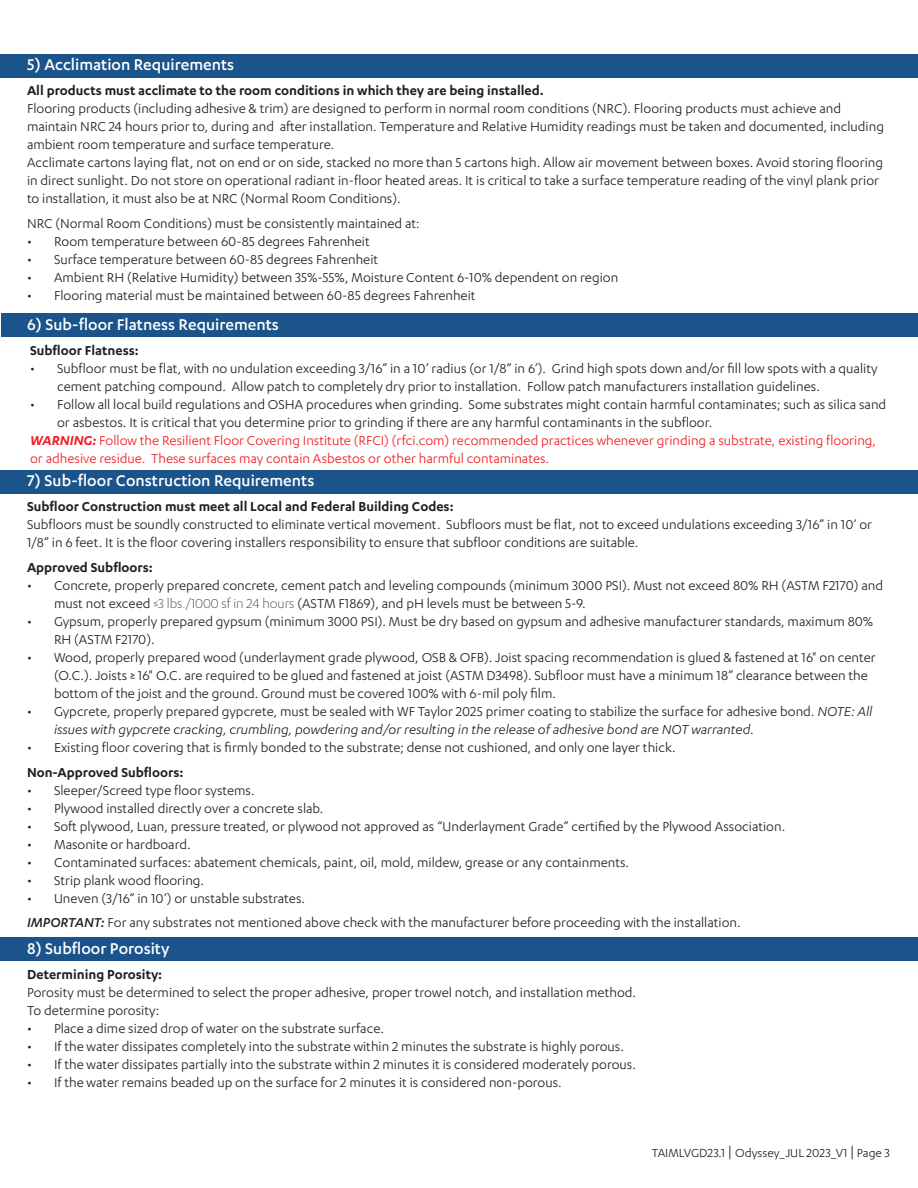
<style>
.page{position:relative;width:918px;height:1188px;background:#fff}
.page>*{position:absolute;margin:0;border:0;box-sizing:border-box;transform-origin:0 0}
.t1{font:500 18px "Karbon";color:#fff}
.t2{font:15px/18px "Karbon";color:#231f20}
.t3{font:600 15px "Karbon";color:#231f20}
.t4{font:15px/18px "Karbon";color:#ee1d23}
.t5{font:13.5px "Karbon";color:#231f20}
.s1{font-weight:600;font-style:italic}
.s2{font-weight:300}
.s3{font-style:italic}
.s4{font-weight:500;font-style:italic}
.s5{font-size:16.5px}
</style>
<div class="page">
<div style="left:0;top:54px;width:918px;height:24px;background:#1b548b"></div>
<div style="left:0;top:470px;width:918px;height:23px;background:#1b548b"></div>
<div style="left:2px;top:313px;width:916px;height:24px;background:#1b548b"></div>
<div style="left:0;top:937px;width:918px;height:24px;background:#1b548b"></div>
<p class="t1" style="left:27px;top:55px;width:209px">5) Acclimation Requirements</p>
<p class="t3" style="left:27px;top:82px;width:518px">All products must acclimate to the room conditions in which they are being installed.</p>
<p class="t2" style="left:27px;top:99px;width:859px">Flooring products (including adhesive &amp; trim) are designed to perform in normal room conditions (NRC). Flooring products must achieve and maintain NRC 24 hours prior to, during and after installation. Temperature and Relative Humidity readings must be taken and documented, including ambient room temperature and surface temperature.</p>
<p class="t2" style="left:27px;top:153px;width:858px">Acclimate cartons laying flat, not on end or on side, stacked no more than 5 cartons high. Allow air movement between boxes. Avoid storing flooring in direct sunlight. Do not store on operational radiant in-floor heated areas. It is critical to take a surface temperature reading of the vinyl plank prior to installation, it must also be at NRC (Normal Room Conditions).</p>
<p class="t2" style="left:27px;top:214px;width:394px">NRC (Normal Room Conditions) must be consistently maintained at:</p>
<p class="t2" style="left:27px;top:232px;width:344px">• Room temperature between 60-85 degrees Fahrenheit</p>
<p class="t2" style="left:27px;top:250px;width:353px">• Surface temperature between 60-85 degrees Fahrenheit</p>
<p class="t2" style="left:27px;top:268px;width:593px">• Ambient RH (Relative Humidity) between 35%-55%, Moisture Content 6-10% dependent on region</p>
<p class="t2" style="left:27px;top:286px;width:450px">• Flooring material must be maintained between 60-85 degrees Fahrenheit</p>
<p class="t1" style="left:27px;top:314px;width:254px">6) Sub-floor Flatness Requirements</p>
<p class="t3" style="left:30px;top:342px;width:110px">Subfloor Flatness:</p>
<p class="t2" style="left:57px;top:359px;width:822px;text-indent:-27px">• Subfloor must be flat, with no undulation exceeding 3/16” in a 10’ radius (or 1/8” in 6’). Grind high spots down and/or fill low spots with a quality cement patching compound. Allow patch to completely dry prior to installation. Follow patch manufacturers installation guidelines.</p>
<p class="t2" style="left:57px;top:395px;width:831px;text-indent:-27px">• Follow all local build regulations and OSHA procedures when grinding. Some substrates might contain harmful contaminates; such as silica sand or asbestos. It is critical that you determine prior to grinding if there are any harmful contaminants in the subfloor.</p>
<p class="t4" style="left:30px;top:431px;width:848px"><span class="s1">WARNING:</span> Follow the Resilient Floor Covering Institute (RFCI) (rfci.com) recommended practices whenever grinding a substrate, existing flooring, or adhesive residue. These surfaces may contain Asbestos or other harmful contaminates.</p>
<p class="t3" style="left:27px;top:498px;width:428px">Subfloor Construction must meet all Local and Federal Building Codes:</p>
<p class="t2" style="left:27px;top:515px;width:847px">Subfloors must be soundly constructed to eliminate vertical movement. Subfloors must be flat, not to exceed undulations exceeding 3/16” in 10’ or<br>1/8” in 6 feet. It is the floor covering installers responsibility to ensure that subfloor conditions are suitable.</p>
<p class="t3" style="left:27px;top:559px;width:127px">Approved Subfloors:</p>
<p class="t2" style="left:54px;top:576px;width:831px;text-indent:-27px">• Concrete, properly prepared concrete, cement patch and leveling compounds (minimum 3000 PSI). Must not exceed 80% RH (ASTM F2170) and must not exceed <span class="s2">≤3 lbs./1000 sf in 24 hours</span> (ASTM F1869), and pH levels must be between 5-9.</p>
<p class="t2" style="left:54px;top:612px;width:821px;text-indent:-27px">• Gypsum, properly prepared gypsum (minimum 3000 PSI). Must be dry based on gypsum and adhesive manufacturer standards, maximum 80%<br>RH (ASTM F2170).</p>
<p class="t2" style="left:54px;top:648px;width:823px;text-indent:-27px">• Wood, properly prepared wood (underlayment grade plywood, OSB &amp; OFB). Joist spacing recommendation is glued &amp; fastened at 16" on center (O.C.). Joists ≥ 16" O.C. are required to be glued and fastened at joist (ASTM D3498). Subfloor must have a minimum 18” clearance between the bottom of the joist and the ground. Ground must be covered 100% with 6-mil poly film.</p>
<p class="t2" style="left:54px;top:702px;width:820px;text-indent:-27px">• Gypcrete, properly prepared gypcrete, must be sealed with WF Taylor 2025 primer coating to stabilize the surface for adhesive bond. <span class="s3">NOTE: All issues with gypcrete cracking, crumbling, powdering and/or resulting in the release of adhesive bond are NOT warranted.</span></p>
<p class="t2" style="left:27px;top:738px;width:650px">• Existing floor covering that is firmly bonded to the substrate; dense not cushioned, and only one layer thick.</p>
<p class="t3" style="left:27px;top:764px;width:158px">Non-Approved Subfloors:</p>
<p class="t2" style="left:27px;top:781px;width:229px">• Sleeper/Screed type floor systems.</p>
<p class="t2" style="left:27px;top:799px;width:298px">• Plywood installed directly over a concrete slab.</p>
<p class="t2" style="left:27px;top:817px;width:760px">• Soft plywood, Luan, pressure treated, or plywood not approved as “Underlayment Grade” certified by the Plywood Association.</p>
<p class="t2" style="left:27px;top:835px;width:165px">• Masonite or hardboard.</p>
<p class="t2" style="left:27px;top:853px;width:604px">• Contaminated surfaces: abatement chemicals, paint, oil, mold, mildew, grease or any containments.</p>
<p class="t2" style="left:27px;top:871px;width:179px">• Strip plank wood flooring.</p>
<p class="t2" style="left:27px;top:889px;width:280px">• Uneven (3/16” in 10’) or unstable substrates.</p>
<p class="t2" style="left:27px;top:913px;width:715px"><span class="s4">IMPORTANT:</span> For any substrates not mentioned above check with the manufacturer before proceeding with the installation.</p>
<p class="t3" style="left:27px;top:966px;width:137px">Determining Porosity:</p>
<p class="t2" style="left:27px;top:983px;width:611px">Porosity must be determined to select the proper adhesive, proper trowel notch, and installation method.</p>
<p class="t2" style="left:27px;top:1001px;width:134px">To determine porosity:</p>
<p class="t2" style="left:27px;top:1019px;width:358px">• Place a dime sized drop of water on the substrate surface.</p>
<p class="t2" style="left:27px;top:1037px;width:598px">• If the water dissipates completely into the substrate within 2 minutes the substrate is highly porous.</p>
<p class="t2" style="left:27px;top:1055px;width:611px">• If the water dissipates partially into the substrate within 2 minutes it is considered moderately porous.</p>
<p class="t2" style="left:27px;top:1073px;width:536px">• If the water remains beaded up on the surface for 2 minutes it is considered non-porous.</p>
<p class="t1" style="left:27px;top:471px;width:289px">7) Sub-floor Construction Requirements</p>
<p class="t1" style="left:27px;top:938px;width:144px">8) Subfloor Porosity</p>
<p class="t5" style="left:652px;top:1145px;width:240px">TAIMLVGD23.1 <span class="s5">|</span> Odyssey_JUL 2023_V1 <span class="s5">|</span> Page 3</p>
</div>
